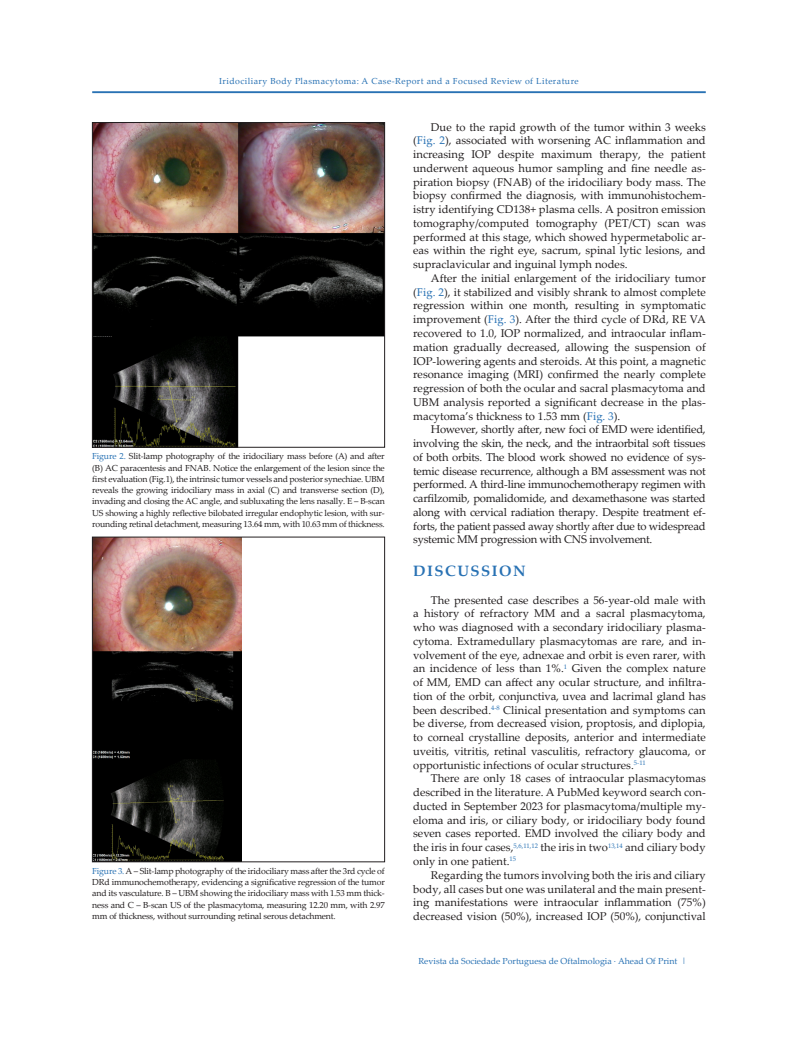
<style>
.page{position:relative;width:798px;height:1046px;background:#fff}
.page>*{position:absolute;margin:0;border:0;box-sizing:border-box;transform-origin:0 0}
.Artigos_-_Titulo_1{font:700 15px "Palatino Linotype";letter-spacing:.1em;color:#2972b4}
.Artigo_-_texto_norma{font:11.25px/13.8px "Palatino Linotype";color:#231f20;text-align:justify}
.Figuras_e{font:8.75px/11.2px "Palatino Linotype";letter-spacing:-.02em;color:#231f20;text-align:justify}
.t1{font:8.75px "Palatino Linotype";letter-spacing:.05em;color:#2972b4}
.t2{font:8.75px "Palatino Linotype";color:#2972b4}
.s1{color:#2972b4}
</style>
<div class="page">
<hr style="left:92px;top:91px;width:613px;height:2px;background:#2972b4">
<img style="left:94px;top:124px;width:288px;height:321px">
<div style="left:92px;top:122px;width:292px;height:325px;border:1px solid #231f20"></div>
<img style="left:94px;top:539px;width:148px;height:320px">
<div style="left:92px;top:537px;width:292px;height:324px;border:1px solid #231f20"></div>
<p class="t1" style="left:219px;top:75px;width:361px">Iridociliary Body Plasmacytoma: A Case-Report and a Focused Review of Literature</p>
<p class="Artigo_-_texto_norma" style="left:413px;top:119px;width:294px;text-indent:18px">Due to the rapid growth of the tumor within 3 weeks (<span class="s1">Fig. 2</span>), associated with worsening AC inflammation and increasing IOP despite maximum therapy, the patient underwent aqueous humor sampling and fine needle as&shy;piration biopsy (FNAB) of the iridociliary body mass. The biopsy confirmed the diagnosis, with immunohistochem&shy;istry identifying CD138+ plasma cells. A positron emission tomography/computed tomography (PET/CT) scan was performed at this stage, which showed hypermetabolic ar&shy;eas within the right eye, sacrum, spinal lytic lesions, and supraclavicular and inguinal lymph nodes.</p>
<p class="Artigo_-_texto_norma" style="left:413px;top:271px;width:294px;text-indent:18px">After the initial enlargement of the iridociliary tumor (<span class="s1">Fig. 2</span>), it stabilized and visibly shrank to almost complete regression within one month, resulting in symptomatic improvement (<span class="s1">Fig. 3</span>). After the third cycle of DRd, RE VA recovered to 1.0, IOP normalized, and intraocular inflam&shy;mation gradually decreased, allowing the suspension of IOP-lowering agents and steroids. At this point, a magnetic resonance imaging (MRI) confirmed the nearly complete regression of both the ocular and sacral plasmacytoma and UBM analysis reported a significant decrease in the plas&shy;macytoma’s thickness to 1.53 mm (<span class="s1">Fig. 3</span>).</p>
<p class="Artigo_-_texto_norma" style="left:413px;top:422px;width:294px;text-indent:18px">However, shortly after, new foci of EMD were identified, involving the skin, the neck, and the intraorbital soft tissues of both orbits. The blood work showed no evidence of sys&shy;temic disease recurrence, although a BM assessment was not performed. A third-line immunochemotherapy regimen with carfilzomib, pomalidomide, and dexamethasone was started along with cervical radiation therapy. Despite treatment ef&shy;forts, the patient passed away shortly after due to widespread systemic MM progression with CNS involvement.</p>
<p class="Artigos_-_Titulo_1" style="left:413px;top:560px;width:114px">DISCUSSION</p>
<p class="Artigo_-_texto_norma" style="left:413px;top:592px;width:294px;text-indent:18px">The presented case describes a 56-year-old male with a history of refractory MM and a sacral plasmacytoma, who was diagnosed with a secondary iridociliary plasma&shy;cytoma. Extramedullary plasmacytomas are rare, and in&shy;volvement of the eye, adnexae and orbit is even rarer, with an incidence of less than 1%.<sup>1</sup> Given the complex nature of MM, EMD can affect any ocular structure, and infiltra&shy;tion of the orbit, conjunctiva, uvea and lacrimal gland has been described.<sup>4-8</sup> Clinical presentation and symptoms can be diverse, from decreased vision, proptosis, and diplopia, to corneal crystalline deposits, anterior and intermediate uveitis, vitritis, retinal vasculitis, refractory glaucoma, or opportunistic infections of ocular structures.<sup>5-11</sup></p>
<p class="Artigo_-_texto_norma" style="left:413px;top:771px;width:294px;text-indent:18px">There are only 18 cases of intraocular plasmacytomas described in the literature. A PubMed keyword search con&shy;ducted in September 2023 for plasmacytoma/multiple my&shy;eloma and iris, or ciliary body, or iridociliary body found seven cases reported. EMD involved the ciliary body and the iris in four cases,<sup>5,6,11,12</sup> the iris in two<sup>13,14</sup> and ciliary body only in one patient.<sup>15</sup></p>
<p class="Artigo_-_texto_norma" style="left:413px;top:867px;width:294px;text-indent:18px">Regarding the tumors involving both the iris and ciliary body, all cases but one was unilateral and the main present&shy;ing manifestations were intraocular inflammation (75%) decreased vision (50%), increased IOP (50%), conjunctival</p>
<p class="Figuras_e" style="left:92px;top:450px;width:294px"><span class="s1">Figure 2.</span> Slit-lamp photography of the iridociliary mass before (A) and after (B) AC paracentesis and FNAB. Notice the enlargement of the lesion since the first evaluation (Fig.1), the intrinsic tumor vessels and posterior synechiae. UBM reveals the growing iridociliary mass in axial (C) and transverse section (D), invading and closing the AC angle, and subluxating the lens nasally. E – B-scan US showing a highly reflective bilobated irregular endophytic lesion, with sur&shy;rounding retinal detachment, measuring 13.64 mm, with 10.63 mm of thickness.</p>
<p class="Figuras_e" style="left:92px;top:864px;width:294px"><span class="s1">Figure 3.</span> A – Slit-lamp photography of the iridociliary mass after the 3rd cycle of DRd immunochemotherapy, evidencing a significative regression of the tumor and its vasculature. B – UBM showing the iridociliary mass with 1.53 mm thick&shy;ness and C – B-scan US of the plasmacytoma, measuring 12.20 mm, with 2.97 mm of thickness, without surrounding retinal serous detachment.</p>
<p class="t2" style="left:418px;top:954px;width:289px">Revista da Sociedade Portuguesa de Oftalmologia · Ahead Of Print | 503</p>
</div>
